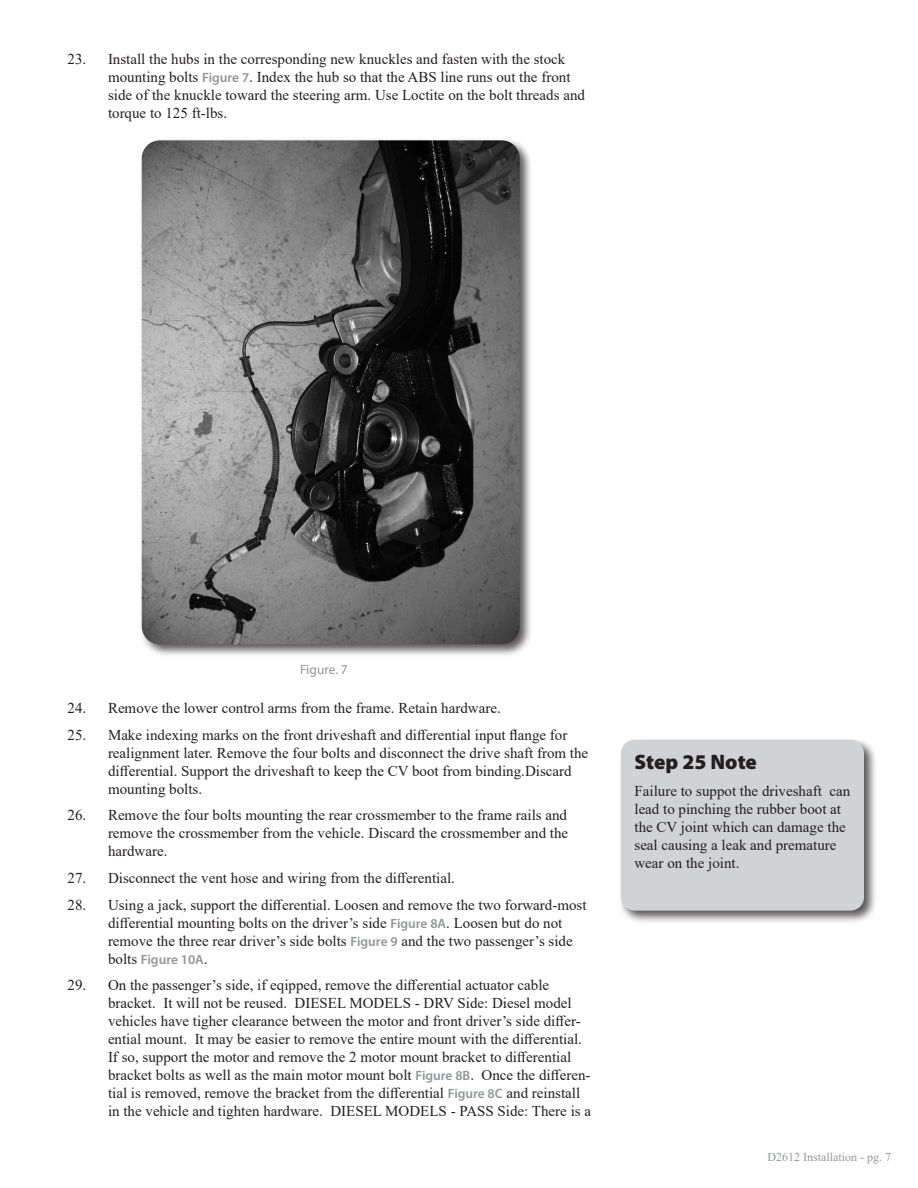
<style>
.page{position:relative;width:918px;height:1188px;background:#fff}
.page>*{position:absolute;margin:0;border:0;box-sizing:border-box;transform-origin:0 0}
.Headline{font:900 21px "Myriad Pro";letter-spacing:-.005em;color:#231f20}
.Body_text{font:15px/18px "Times New Roman";color:#231f20}
.t1{font:600 13.5px "Myriad Pro";color:#939598}
.t2{font:13.5px "Myriad Pro";color:#939598}
.t3{font:12px "Times New Roman";color:#939598}
.s1{font-family:"Myriad Pro";font-weight:600;font-size:13.5px;color:#939598}
.s2{font-family:"Times New Roman";font-weight:400;font-size:15px;color:#231f20}
</style>
<div class="page">
<div style="left:139px;top:138px;width:394px;height:520px;background:#231f20;opacity:.75"></div>
<img style="left:142px;top:140px;width:378px;height:504px">
<div style="left:618px;top:737px;width:260px;height:187px;background:#231f20;opacity:.75"></div>
<div style="left:621px;top:740px;width:243px;height:171px;background:#d1d2d4;border-radius:14px"></div>
<p class="Body_text" style="left:108px;top:50px;width:479px;text-indent:-40px">23. Install the hubs in the corresponding new knuckles and fasten with the stock mounting bolts <span class="s1">Figure 7</span>. Index the hub so that the ABS line runs out the front side of the knuckle toward the steering arm. Use Loctite on the bolt threads and torque to 125 ft-lbs.</p>
<p class="t2" style="left:300px;top:661px;width:49px">Figure. 7</p>
<p class="Body_text" style="left:68px;top:699px;width:435px">24. Remove the lower control arms from the frame. Retain hardware.</p>
<p class="Body_text" style="left:108px;top:725px;width:482px;text-indent:-40px">25. Make indexing marks on the front driveshaft and differential input flange for realignment later. Remove the four bolts and disconnect the drive shaft from the differential. Support the driveshaft to keep the CV boot from binding.Discard mounting bolts.</p>
<p class="Body_text" style="left:108px;top:806px;width:462px;text-align:justify;text-indent:-40px">26. Remove the four bolts mounting the rear crossmember to the frame rails and remove the crossmember from the vehicle. Discard the crossmember and the hardware.</p>
<p class="Body_text" style="left:68px;top:869px;width:389px">27. Disconnect the vent hose and wiring from the differential.</p>
<p class="Body_text" style="left:108px;top:895px;width:480px;text-indent:-40px">28. Using a jack, support the differential. Loosen and remove the two forward-most differential mounting bolts on the driver’s side <span class="s1">Figure 8A</span>. Loosen but do not remove the three rear driver’s side bolts <span class="s1">Figure 9</span> and the two passenger’s side</p>
<p class="t1" style="left:108px;top:951px;width:101px"><span class="s2">bolts</span> Figure 10A<span class="s2">.</span></p>
<p class="Body_text" style="left:108px;top:976px;width:485px;text-indent:-40px">29. On the passenger’s side, if eqipped, remove the differential actuator cable bracket. It will not be reused. DIESEL MODELS - DRV Side: Diesel model vehicles have tigher clearance between the motor and front driver’s side differ&shy;ential mount. It may be easier to remove the entire mount with the differential.<br>If so, support the motor and remove the 2 motor mount bracket to differential bracket bolts as well as the main motor mount bolt <span class="s1">Figure 8B</span>. Once the differen&shy;tial is removed, remove the bracket from the differential <span class="s1">Figure 8C</span> and reinstall in the vehicle and tighten hardware. DIESEL MODELS - PASS Side: There is a</p>
<p class="Headline" style="left:634px;top:750px;width:124px">Step 25 Note</p>
<p class="Body_text" style="left:634px;top:781px;width:217px">Failure to suppot the driveshaft can lead to pinching the rubber boot at the CV joint which can damage the seal causing a leak and premature wear on the joint.</p>
<p class="t3" style="left:767px;top:1149px;width:125px">D2612 Installation - pg. 7</p>
</div>
